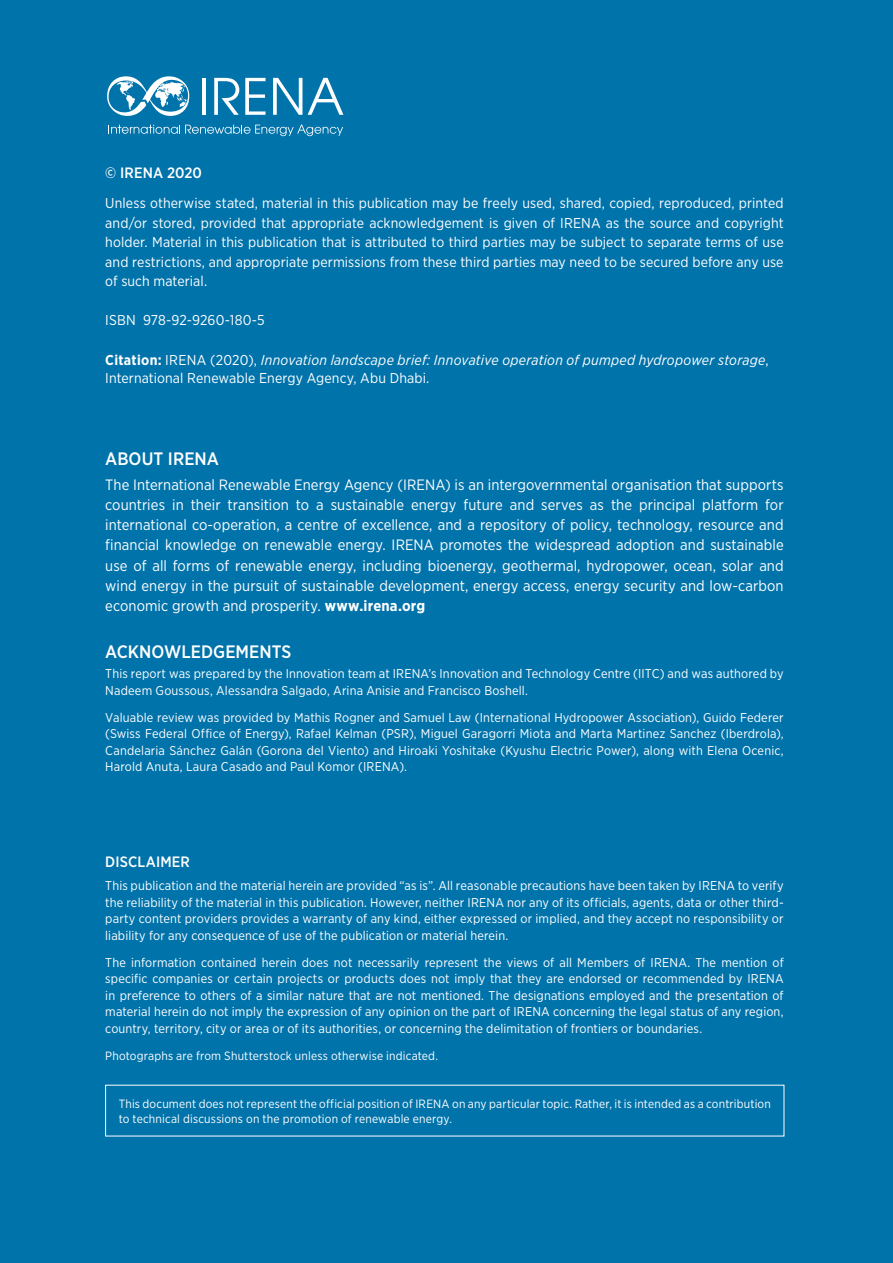
<style>
.page{position:relative;width:893px;height:1263px;background:#0073ab}
.page>*{position:absolute;margin:0;border:0;box-sizing:border-box;transform-origin:0 0}
.t1{font:500 18px "Gotham Narrow";color:#fff}
.t2{font:15px/20.2px "Gotham Narrow";letter-spacing:.005em;color:#fff;text-align:justify}
.t3{font:500 15px "Gotham Narrow";letter-spacing:.01em;color:#fff}
.t4{font:14.25px/19.5px "Gotham Narrow";letter-spacing:.01em;color:#fff;text-align:justify}
.t5{font:italic 14.25px/18px "Gotham Narrow";letter-spacing:.015em;color:#fff}
.t6{font:12.75px/16.5px "Gotham Narrow";letter-spacing:.015em;color:#fff;text-align:justify}
.t7{font:12px/15px "Gotham Narrow";letter-spacing:.015em;color:#fff}
.s1{font-weight:700;font-style:normal}
.s2{font-style:normal}
.s3{font-weight:700}
</style>
<div class="page">
<svg style="left:107px;top:76px;width:82px;height:40px"></svg>
<svg style="left:111px;top:125px;width:232px;height:11px"></svg>
<hr style="left:202px;top:78px;width:4px;height:37px;background:#fff">
<svg style="left:214px;top:78px;width:25px;height:37px"></svg>
<svg style="left:245px;top:78px;width:21px;height:37px"></svg>
<svg style="left:273px;top:78px;width:29px;height:37px"></svg>
<svg style="left:308px;top:78px;width:35px;height:37px"></svg>
<p class="t3" style="left:105px;top:163px;width:98px">© IRENA 2020</p>
<p class="t4" style="left:105px;top:193px;width:680px">Unless otherwise stated, material in this publication may be freely used, shared, copied, reproduced, printed and/or stored, provided that appropriate acknowledgement is given of IRENA as the source and copyright holder. Material in this publication that is attributed to third parties may be subject to separate terms of use and restrictions, and appropriate permissions from these third parties may need to be secured before any use of such material.</p>
<p class="t4" style="left:105px;top:310px;width:161px">ISBN 978-92-9260-180-5</p>
<p class="t5" style="left:105px;top:350px;width:665px"><span class="s1">Citation:</span> <span class="s2">IRENA (2020),</span> Innovation landscape brief: Innovative operation of pumped hydropower storage<span class="s2">,<br>International Renewable Energy Agency, Abu Dhabi.</span></p>
<h1 class="t1" style="left:105px;top:447px;width:115px">ABOUT IRENA</h1>
<p class="t2" style="left:105px;top:474px;width:680px">The International Renewable Energy Agency (IRENA) is an intergovernmental organisation that supports countries in their transition to a sustainable energy future and serves as the principal platform for international co-operation, a centre of excellence, and a repository of policy, technology, resource and financial knowledge on renewable energy. IRENA promotes the widespread adoption and sustainable use of all forms of renewable energy, including bioenergy, geothermal, hydropower, ocean, solar and wind energy in the pursuit of sustainable development, energy access, energy security and low-carbon economic growth and prosperity. <span class="s3">www.irena.org</span></p>
<h1 class="t1" style="left:105px;top:640px;width:188px">ACKNOWLEDGEMENTS</h1>
<p class="t6" style="left:105px;top:665px;width:680px">This report was prepared by the Innovation team at IRENA’s Innovation and Technology Centre (IITC) and was authored by<br>Nadeem Goussous, Alessandra Salgado, Arina Anisie and Francisco Boshell.</p>
<p class="t6" style="left:105px;top:709px;width:680px">Valuable review was provided by Mathis Rogner and Samuel Law (International Hydropower Association), Guido Federer (Swiss Federal Office of Energy), Rafael Kelman (PSR), Miguel Garagorri Miota and Marta Martinez Sanchez (Iberdrola), Candelaria Sánchez Galán (Gorona del Viento) and Hiroaki Yoshitake (Kyushu Electric Power), along with Elena Ocenic, Harold Anuta, Laura Casado and Paul Komor (IRENA).</p>
<p class="t3" style="left:105px;top:852px;width:86px">DISCLAIMER</p>
<p class="t6" style="left:105px;top:877px;width:680px">This publication and the material herein are provided “as is”. All reasonable precautions have been taken by IRENA to verify the reliability of the material in this publication. However, neither IRENA nor any of its officials, agents, data or other third&shy;party content providers provides a warranty of any kind, either expressed or implied, and they accept no responsibility or liability for any consequence of use of the publication or material herein.</p>
<p class="t6" style="left:105px;top:954px;width:680px">The information contained herein does not necessarily represent the views of all Members of IRENA. The mention of specific companies or certain projects or products does not imply that they are endorsed or recommended by IRENA in preference to others of a similar nature that are not mentioned. The designations employed and the presentation of material herein do not imply the expression of any opinion on the part of IRENA concerning the legal status of any region, country, territory, city or area or of its authorities, or concerning the delimitation of frontiers or boundaries.</p>
<p class="t7" style="left:105px;top:1048px;width:334px">Photographs are from Shutterstock unless otherwise indicated.</p>
<p class="t7" style="left:119px;top:1096px;width:654px">This document does not represent the official position of IRENA on any particular topic. Rather, it is intended as a contribution to technical discussions on the promotion of renewable energy.</p>
</div>
